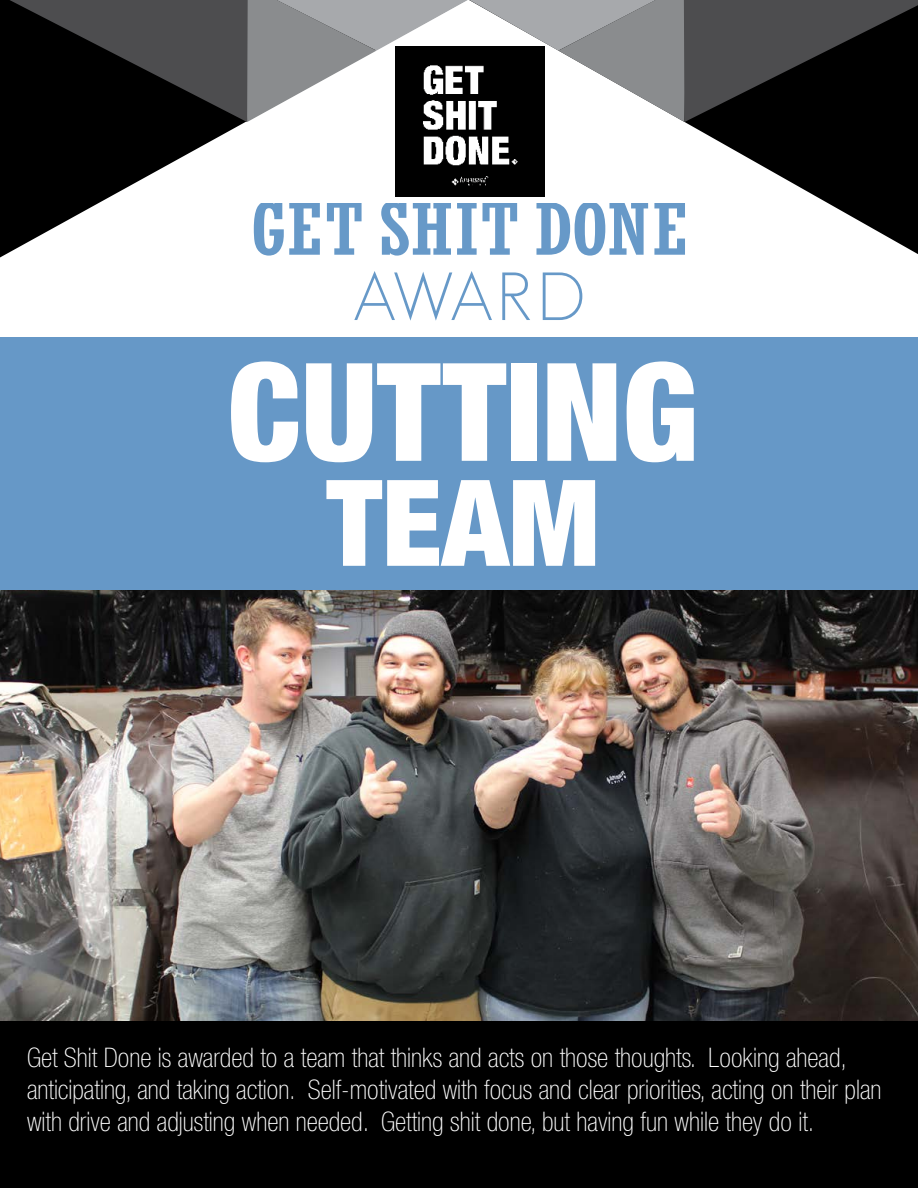
<style>
.page{position:relative;width:918px;height:1188px;background:#fff}
.page>*{position:absolute;margin:0;border:0;box-sizing:border-box;transform-origin:0 0}
.t1{font:900 condensed 136.5px "Helvetica Neue";color:#fff}
.t2{font:900 condensed 120px "Helvetica Neue";color:#fff}
.t3{font:condensed 71.55px "Rockwell";letter-spacing:.01em;color:#6799c8;scale:1.26 1}
.t4{font:300 66.6px "Geosans";letter-spacing:-.015em;color:#6799c8;scale:1.07 1}
.t5{font:100 condensed 27px/32.4px "Helvetica Neue LT Std";color:#fff}
</style>
<div class="page">
<img style="left:0;top:590px;width:918px;height:432px">
<div style="left:0;top:338px;width:918px;height:252px;background:#6698c7"></div>
<svg style="left:469px;top:122px;width:449px;height:132px"></svg>
<svg style="left:0;top:0;width:466px;height:257px"></svg>
<svg style="left:10px;top:0;width:908px;height:122px"></svg>
<div style="left:0;top:1022px;width:918px;height:166px;background:#000"></div>
<h3 class="t3" style="left:250px;top:188px;width:349px">GET SHIT DONE</h3>
<h3 class="t4" style="left:352px;top:260px;width:220px">AWARD</h3>
<h1 class="t1" style="left:228px;top:300px;width:472px">CUTTING</h1>
<h2 class="t2" style="left:326px;top:424px;width:275px">TEAM</h2>
<p class="t5" style="left:27px;top:1041px;width:856px">Get Shit Done is awarded to a team that thinks and acts on those thoughts. Looking ahead, anticipating, and taking action. Self-motivated with focus and clear priorities, acting on their plan with drive and adjusting when needed. Getting shit done, but having fun while they do it.</p>
</div>
